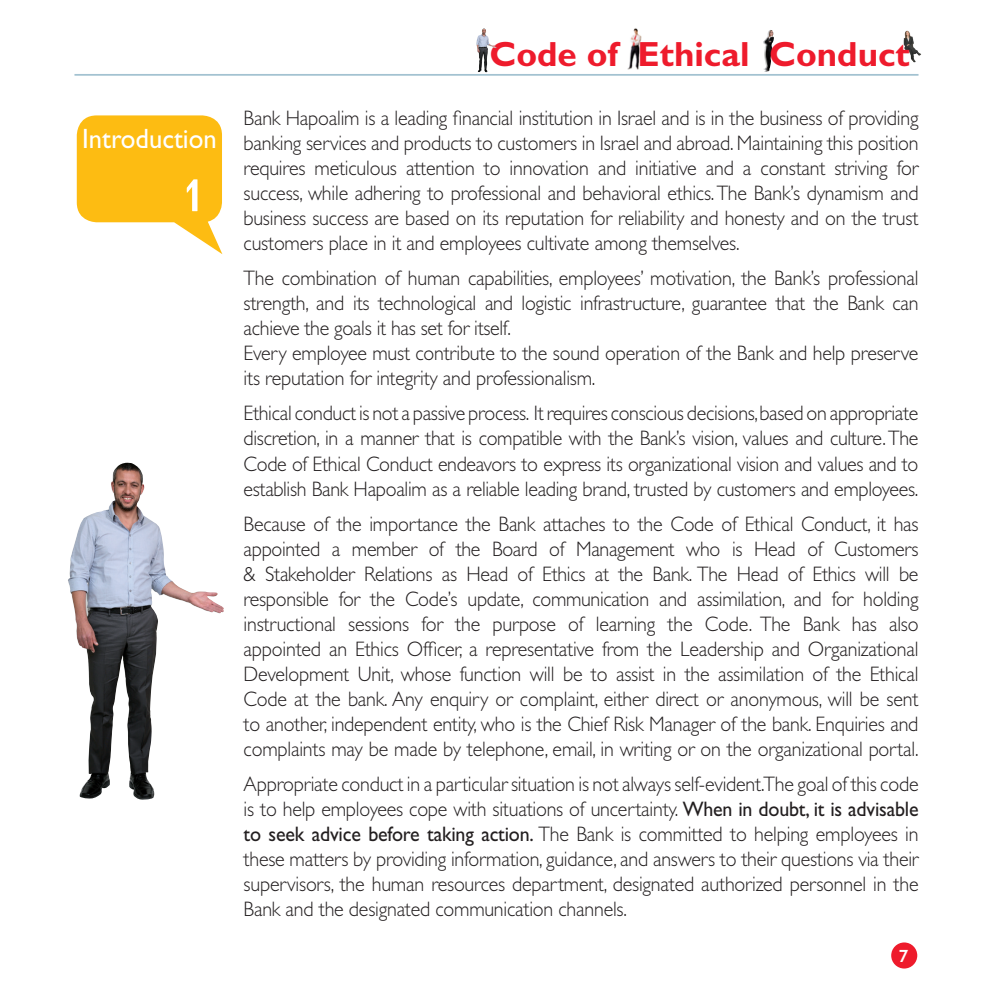
<style>
.page{position:relative;width:993px;height:993px;background:#fff}
.page>*{position:absolute;margin:0;border:0;box-sizing:border-box;transform-origin:0 0}
.t1{font:500 69.12px "Poalim Sans Std";color:#fff}
.t2{font:700 35px "Gill Sans";color:#ee1b2c}
.t3{font:28px "Gill Sans";color:#fff;scale:.95 1}
.t4{font:500 26.25px "Poalim Sans Std";color:#fff}
.t5{font:300 21px/25px "Gill Sans";letter-spacing:-.01em;color:#231f20;text-align:justify;scale:.95 1}
.s1{font-weight:400}
</style>
<div class="page">
<hr style="left:74px;top:74px;width:844px;height:2px;background:#a3c2d1">
<div style="left:890px;top:942px;width:26px;height:26px;background:#ee1b2c;border-radius:50%"></div>
<img style="left:903px;top:30px;width:18px;height:33px">
<img style="left:763px;top:30px;width:7px;height:42px">
<img style="left:627px;top:28px;width:15px;height:42px">
<img style="left:476px;top:29px;width:8px;height:43px">
<svg style="left:77px;top:115px;width:145px;height:139px"></svg>
<img style="left:68px;top:465px;width:61px;height:333px">
<h1 class="t3" style="left:82px;top:122px;width:143px">Introduction</h1>
<h1 class="t1" style="left:179px;top:161px;width:28px">1</h1>
<h2 class="t2" style="left:489px;top:33px;width:422px">Code of Ethical Conduct</h2>
<p class="t5" style="left:243px;top:106px;width:711px">Bank Hapoalim is a leading fnancial institution in Israel and is in the business of providing banking services and products to customers in Israel and abroad. Maintaining this position requires meticulous attention to innovation and initiative and a constant striving for success, while adhering to professional and behavioral ethics. The Bank’s dynamism and business success are based on its reputation for reliability and honesty and on the trust customers place in it and employees cultivate among themselves.</p>
<p class="t5" style="left:243px;top:266px;width:711px;text-align:left">The combination of human capabilities, employees’ motivation, the Bank’s professional strength, and its technological and logistic infrastructure, guarantee that the Bank can achieve the goals it has set for itself.<br>Every employee must contribute to the sound operation of the Bank and help preserve its reputation for integrity and professionalism.</p>
<p class="t5" style="left:243px;top:401px;width:711px">Ethical conduct is not a passive process. It requires conscious decisions, based on appropriate discretion, in a manner that is compatible with the Bank’s vision, values and culture. The Code of Ethical Conduct endeavors to express its organizational vision and values and to establish Bank Hapoalim as a reliable leading brand, trusted by customers and employees.</p>
<p class="t5" style="left:243px;top:511px;width:711px">Because of the importance the Bank attaches to the Code of Ethical Conduct, it has appointed a member of the Board of Management who is Head of Customers &amp; Stakeholder Relations as Head of Ethics at the Bank. The Head of Ethics will be responsible for the Code’s update, communication and assimilation, and for holding instructional sessions for the purpose of learning the Code. The Bank has also appointed an Ethics Offcer, a representative from the Leadership and Organizational Development Unit, whose function will be to assist in the assimilation of the Ethical Code at the bank. Any enquiry or complaint, either direct or anonymous, will be sent to another, independent entity, who is the Chief Risk Manager of the bank. Enquiries and complaints may be made by telephone, email, in writing or on the organizational portal.</p>
<p class="t5" style="left:243px;top:771px;width:711px">Appropriate conduct in a particular situation is not always self-evident.The goal of this code is to help employees cope with situations of uncertainty. <span class="s1">When in doubt, it is advisable to seek advice before taking action.</span> The Bank is committed to helping employees in these matters by providing information, guidance, and answers to their questions via their supervisors, the human resources department, designated authorized personnel in the Bank and the designated communication channels.</p>
<p class="t4" style="left:898px;top:942px;width:12px">7</p>
</div>
